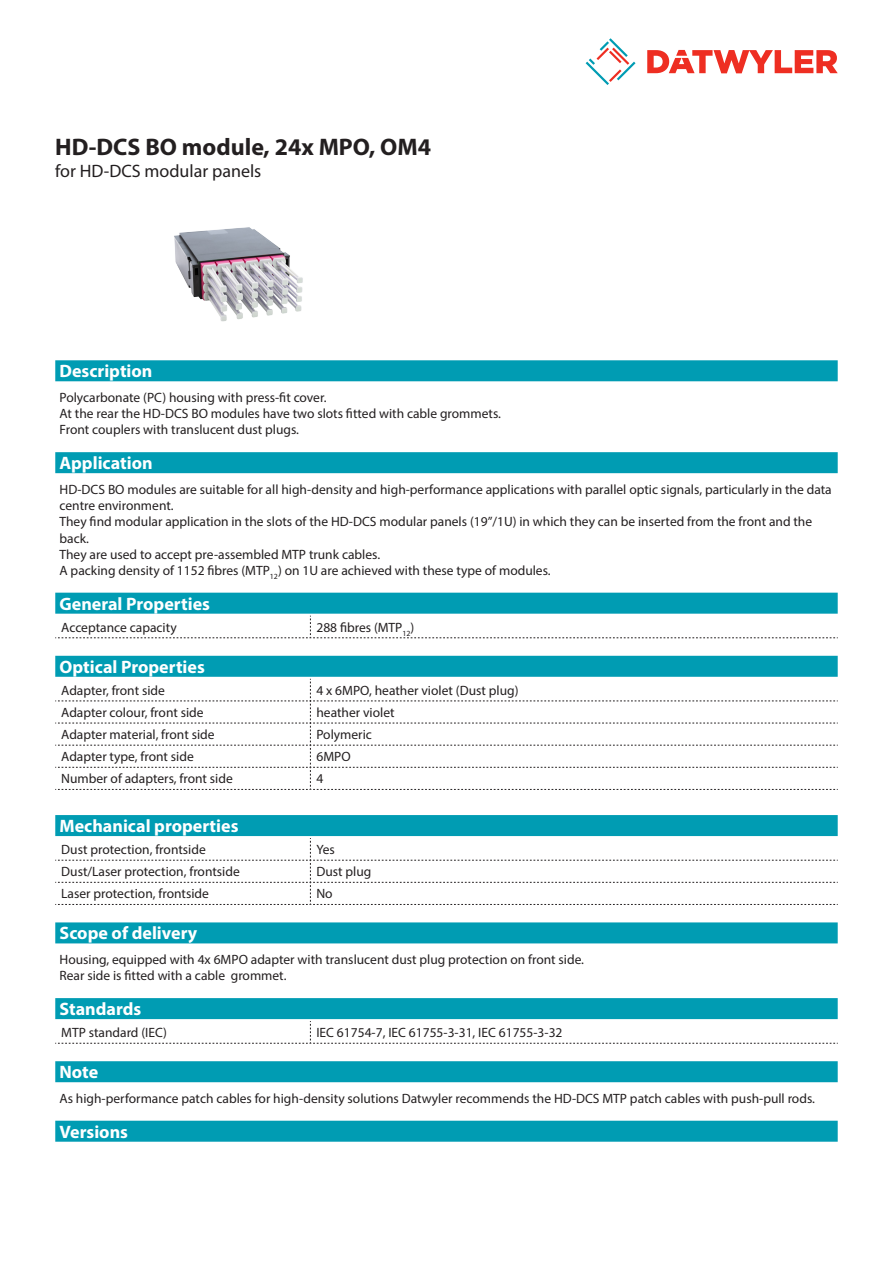
<style>
.page{position:relative;width:893px;height:1263px;background:#fff}
.page>*{position:absolute;margin:0;border:0;box-sizing:border-box;transform-origin:0 0}
.Product_Head{font:700 24px "Myriad Pro";color:#231f20}
.Standard_Head_Proper{font:700 18px "Myriad Pro";color:#fff}
.SubHead{font:18px "Myriad Pro";color:#231f20}
.Standard_text{font:13.5px/16.2px "Myriad Pro";color:#231f20}
.myriad_light_propert{font:13.5px "Myriad Pro";color:#231f20}
</style>
<div class="page">
<svg style="left:586px;top:38px;width:49px;height:47px"></svg>
<svg style="left:647px;top:50px;width:191px;height:23px"></svg>
<div style="left:55px;top:998px;width:783px;height:21px;background:#009cb3"></div>
<svg style="left:55px;top:1021px;width:783px;height:23px"></svg>
<div style="left:55px;top:1061px;width:783px;height:21px;background:#009cb3"></div>
<div style="left:55px;top:815px;width:783px;height:21px;background:#009cb3"></div>
<svg style="left:55px;top:838px;width:783px;height:67px"></svg>
<img style="left:174px;top:227px;width:129px;height:95px">
<div style="left:55px;top:1121px;width:783px;height:21px;background:#009cb3"></div>
<div style="left:55px;top:360px;width:783px;height:21px;background:#009cb3"></div>
<div style="left:55px;top:922px;width:783px;height:21px;background:#009cb3"></div>
<div style="left:55px;top:452px;width:783px;height:21px;background:#009cb3"></div>
<div style="left:55px;top:593px;width:783px;height:21px;background:#009cb3"></div>
<svg style="left:55px;top:616px;width:783px;height:22px"></svg>
<div style="left:55px;top:656px;width:783px;height:21px;background:#009cb3"></div>
<svg style="left:55px;top:679px;width:783px;height:111px"></svg>
<p class="Product_Head" style="left:55px;top:131px;width:377px">HD-DCS BO module, 24x MPO, OM4</p>
<p class="SubHead" style="left:55px;top:160px;width:208px">for HD-DCS modular panels</p>
<p class="Standard_Head_Proper" style="left:60px;top:359px;width:94px">Description</p>
<p class="Standard_text" style="left:60px;top:389px;width:443px">Polycarbonate (PC) housing with press-fit cover.<br>At the rear the HD-DCS BO modules have two slots fitted with cable grommets.<br>Front couplers with translucent dust plugs.</p>
<p class="Standard_Head_Proper" style="left:60px;top:451px;width:95px">Application</p>
<p class="Standard_text" style="left:60px;top:481px;width:774px">HD-DCS BO modules are suitable for all high-density and high-performance applications with parallel optic signals, particularly in the data centre environment.<br>They find modular application in the slots of the HD-DCS modular panels (19”/1U) in which they can be inserted from the front and the back.<br>They are used to accept pre-assembled MTP trunk cables.<br>A packing density of 1152 fibres (MTP<sub>12</sub>) on 1U are achieved with these type of modules.</p>
<p class="Standard_Head_Proper" style="left:60px;top:592px;width:152px">General Properties</p>
<p class="myriad_light_propert" style="left:61px;top:619px;width:117px">Acceptance capacity</p>
<p class="myriad_light_propert" style="left:316px;top:619px;width:99px">288 fibres (MTP<sub>12</sub>)</p>
<p class="Standard_Head_Proper" style="left:60px;top:655px;width:147px">Optical Properties</p>
<p class="myriad_light_propert" style="left:61px;top:682px;width:105px">Adapter, front side</p>
<p class="myriad_light_propert" style="left:316px;top:682px;width:204px">4 x 6MPO, heather violet (Dust plug)</p>
<p class="myriad_light_propert" style="left:61px;top:704px;width:144px">Adapter colour, front side</p>
<p class="myriad_light_propert" style="left:316px;top:704px;width:80px">heather violet</p>
<p class="myriad_light_propert" style="left:61px;top:726px;width:155px">Adapter material, front side</p>
<p class="myriad_light_propert" style="left:316px;top:726px;width:57px">Polymeric</p>
<p class="myriad_light_propert" style="left:61px;top:748px;width:134px">Adapter type, front side</p>
<p class="myriad_light_propert" style="left:316px;top:748px;width:36px">6MPO</p>
<p class="myriad_light_propert" style="left:61px;top:770px;width:173px">Number of adapters, front side</p>
<p class="myriad_light_propert" style="left:316px;top:770px;width:8px">4</p>
<p class="Standard_Head_Proper" style="left:60px;top:814px;width:180px">Mechanical properties</p>
<p class="myriad_light_propert" style="left:61px;top:841px;width:146px">Dust protection, frontside</p>
<p class="myriad_light_propert" style="left:316px;top:841px;width:20px">Yes</p>
<p class="myriad_light_propert" style="left:61px;top:863px;width:180px">Dust/Laser protection, frontside</p>
<p class="myriad_light_propert" style="left:316px;top:863px;width:56px">Dust plug</p>
<p class="myriad_light_propert" style="left:61px;top:885px;width:149px">Laser protection, frontside</p>
<p class="myriad_light_propert" style="left:316px;top:885px;width:18px">No</p>
<p class="Standard_Head_Proper" style="left:60px;top:922px;width:139px">Scope of delivery</p>
<p class="Standard_text" style="left:60px;top:951px;width:526px">Housing, equipped with 4x 6MPO adapter with translucent dust plug protection on front side.<br>Rear side is fitted with a cable grommet.</p>
<p class="Standard_Head_Proper" style="left:60px;top:997px;width:83px">Standards</p>
<p class="myriad_light_propert" style="left:61px;top:1024px;width:107px">MTP standard (IEC)</p>
<p class="myriad_light_propert" style="left:316px;top:1024px;width:248px">IEC 61754-7, IEC 61755-3-31, IEC 61755-3-32</p>
<p class="Standard_Head_Proper" style="left:60px;top:1060px;width:40px">Note</p>
<p class="Standard_text" style="left:60px;top:1090px;width:757px">As high-performance patch cables for high-density solutions Datwyler recommends the HD-DCS MTP patch cables with push-pull rods.</p>
<p class="Standard_Head_Proper" style="left:60px;top:1120px;width:70px">Versions</p>
</div>
